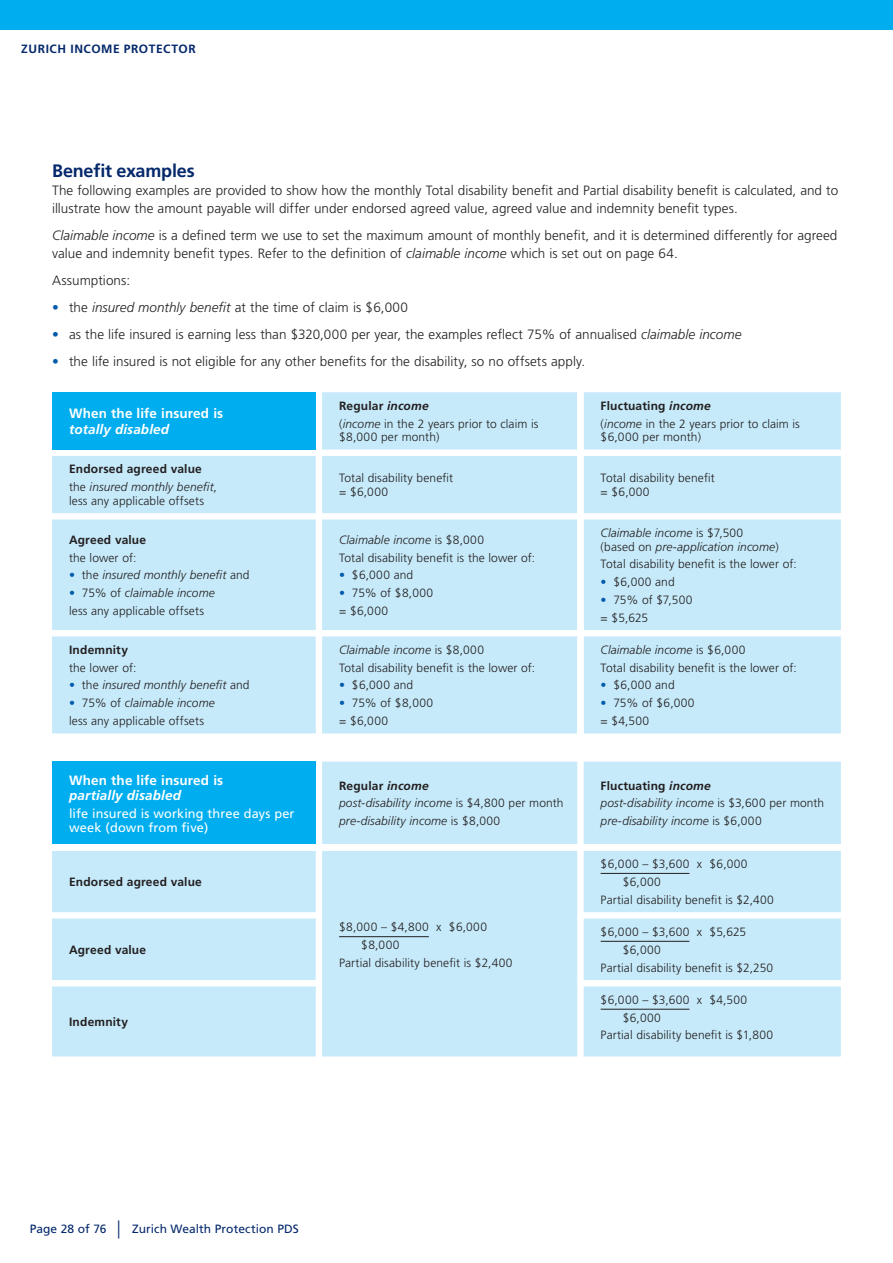
<style>
.page{position:relative;width:893px;height:1263px;background:#fff}
.page>*{position:absolute;margin:0;border:0;box-sizing:border-box;transform-origin:0 0}
.t1{font:700 18px "Frutiger";letter-spacing:-.01em;color:#04286b}
.t2{font:300 13.5px/18px "Frutiger";letter-spacing:.005em;color:#231f20}
.t3{font:700 13.5px "Frutiger";letter-spacing:.01em;color:#fff}
.t4{font:italic 700 13.5px "Frutiger";letter-spacing:.01em;color:#fff}
.t5{font:12.75px/13.5px "Frutiger";letter-spacing:.01em;color:#fff}
.t6{font:300 12px/17.7px "Frutiger";letter-spacing:.01em;color:#231f20}
.t7{font:italic 300 12px/17.7px "Frutiger";letter-spacing:.005em;color:#231f20}
.t8{font:300 12px/17.7px "Frutiger";letter-spacing:.035em;color:#231f20}
.t9{font:700 12px "Frutiger";letter-spacing:.015em;color:#231f20}
.t10{font:12px "Frutiger";letter-spacing:.005em;color:#04286b}
.t11{font:700 12px "Frutiger";letter-spacing:.05em;color:#04286b}
.s1{font-style:italic}
.s2{color:#015aaa}
.s3{font-weight:700}
.s4{font-weight:700;font-style:italic}
.s5{font-weight:700;font-style:normal}
.s6{font-style:normal}
.s7{font-style:normal;color:#015aaa}
.s8{font-size:18px}
</style>
<div class="page">
<div style="left:0;top:0;width:893px;height:30px;background:#00aeef"></div>
<svg style="left:52px;top:392px;width:789px;height:341px;background:#bee7f9"></svg>
<svg style="left:577px;top:392px;width:7px;height:341px"></svg>
<svg style="left:52px;top:762px;width:789px;height:294px;background:#b5e5f9"></svg>
<div style="left:52px;top:844px;width:789px;height:7px;background:#fff"></div>
<hr style="left:339px;top:936px;width:90px;height:1px;background:#231f20">
<hr style="left:601px;top:873px;width:88px;height:1px;background:#231f20">
<hr style="left:601px;top:941px;width:88px;height:1px;background:#231f20">
<hr style="left:601px;top:1009px;width:88px;height:1px;background:#231f20">
<p class="t11" style="left:21px;top:42px;width:176px">ZURICH INCOME PROTECTOR</p>
<h1 class="t1" style="left:52px;top:160px;width:144px">Benefit examples</h1>
<p class="t2" style="left:52px;top:182px;width:788px">The following examples are provided to show how the monthly Total disability benefit and Partial disability benefit is calculated, and to illustrate how the amount payable will differ under endorsed agreed value, agreed value and indemnity benefit types.</p>
<p class="t2" style="left:52px;top:227px;width:787px"><span class="s1">Claimable income</span> is a defined term we use to set the maximum amount of monthly benefit, and it is determined differently for agreed value and indemnity benefit types. Refer to the definition of <span class="s1">claimable income</span> which is set out on page 64.</p>
<p class="t2" style="left:52px;top:272px;width:80px">Assumptions:</p>
<p class="t2" style="left:52px;top:299px;width:357px"><span class="s2">•</span> the <span class="s1">insured monthly benefit</span> at the time of claim is $6,000</p>
<p class="t2" style="left:52px;top:326px;width:691px"><span class="s2">•</span> as the life insured is earning less than $320,000 per year, the examples reflect 75% of annualised <span class="s1">claimable income</span></p>
<p class="t2" style="left:52px;top:353px;width:535px"><span class="s2">•</span> the life insured is not eligible for any other benefits for the disability, so no offsets apply.</p>
<p class="t3" style="left:69px;top:405px;width:156px">When the life insured is</p>
<p class="t4" style="left:69px;top:421px;width:102px">totally disabled</p>
<p class="t6" style="left:339px;top:397px;width:201px"><span class="s3">Regular</span> <span class="s4">income<br></span>(<span class="s1">income</span> in the 2 years prior to claim is</p>
<p class="t6" style="left:339px;top:428px;width:102px">$8,000 per month)</p>
<p class="t6" style="left:601px;top:397px;width:201px"><span class="s3">Fluctuating</span> <span class="s4">income<br></span>(<span class="s1">income</span> in the 2 years prior to claim is</p>
<p class="t6" style="left:601px;top:428px;width:102px">$6,000 per month)</p>
<p class="t7" style="left:69px;top:460px;width:149px"><span class="s5">Endorsed agreed value </span><span class="s6">the</span> insured monthly benefit<span class="s6">,</span></p>
<p class="t6" style="left:69px;top:492px;width:136px">less any applicable offsets</p>
<p class="t9" style="left:69px;top:533px;width:79px">Agreed value</p>
<p class="t6" style="left:69px;top:549px;width:69px">the lower of:</p>
<p class="t7" style="left:69px;top:566px;width:182px"><span class="s7">•</span> <span class="s6">the</span> insured monthly benefit <span class="s6">and</span></p>
<p class="t6" style="left:69px;top:584px;width:147px"><span class="s2">•</span> 75% of <span class="s1">claimable income </span>less any applicable offsets</p>
<p class="t9" style="left:69px;top:643px;width:60px">Indemnity</p>
<p class="t6" style="left:69px;top:659px;width:69px">the lower of:</p>
<p class="t7" style="left:69px;top:676px;width:182px"><span class="s7">•</span> <span class="s6">the</span> insured monthly benefit <span class="s6">and</span></p>
<p class="t6" style="left:69px;top:694px;width:147px"><span class="s2">•</span> 75% of <span class="s1">claimable income </span>less any applicable offsets</p>
<p class="t3" style="left:69px;top:772px;width:156px">When the life insured is</p>
<p class="t4" style="left:69px;top:788px;width:113px">partially disabled</p>
<p class="t5" style="left:69px;top:807px;width:227px">life insured is working three days per week (down from five)</p>
<p class="t9" style="left:69px;top:875px;width:134px">Endorsed agreed value</p>
<p class="t9" style="left:69px;top:942px;width:79px">Agreed value</p>
<p class="t9" style="left:69px;top:1015px;width:60px">Indemnity</p>
<p class="t6" style="left:339px;top:472px;width:116px;line-height:13.5px">Total disability benefit = $6,000</p>
<p class="t6" style="left:601px;top:472px;width:116px;line-height:13.5px">Total disability benefit = $6,000</p>
<p class="t6" style="left:339px;top:531px;width:198px"><span class="s1">Claimable income</span> is $8,000<br>Total disability benefit is the lower of:</p>
<p class="t6" style="left:339px;top:566px;width:76px"><span class="s2">•</span> $6,000 and</p>
<p class="t8" style="left:339px;top:584px;width:96px"><span class="s2">•</span> 75% of $8,000 = $6,000</p>
<p class="t6" style="left:339px;top:641px;width:198px"><span class="s1">Claimable income</span> is $8,000<br>Total disability benefit is the lower of:</p>
<p class="t6" style="left:339px;top:676px;width:76px"><span class="s2">•</span> $6,000 and</p>
<p class="t8" style="left:339px;top:694px;width:96px"><span class="s2">•</span> 75% of $8,000 = $6,000</p>
<p class="t7" style="left:601px;top:526px;width:180px;line-height:13.5px">Claimable income <span class="s6">is $7,500 (based on</span> pre-application income<span class="s6">)</span></p>
<p class="t6" style="left:601px;top:555px;width:198px">Total disability benefit is the lower of:</p>
<p class="t6" style="left:601px;top:573px;width:76px"><span class="s2">•</span> $6,000 and</p>
<p class="t6" style="left:601px;top:591px;width:93px"><span class="s2">•</span> 75% of $7,500 = $5,625</p>
<p class="t6" style="left:601px;top:641px;width:198px"><span class="s1">Claimable income</span> is $6,000<br>Total disability benefit is the lower of:</p>
<p class="t6" style="left:601px;top:676px;width:76px"><span class="s2">•</span> $6,000 and</p>
<p class="t6" style="left:601px;top:694px;width:95px"><span class="s2">•</span> 75% of $6,000 = $4,500</p>
<p class="t7" style="left:339px;top:777px;width:226px"><span class="s5">Regular</span> <span class="s3">income<br></span>post-disability income <span class="s6">is $4,800 per month </span>pre-disability income <span class="s6">is $8,000</span></p>
<p class="t7" style="left:601px;top:777px;width:225px"><span class="s5">Fluctuating</span> <span class="s3">income<br></span>post-disability income <span class="s6">is $3,600 per month </span>pre-disability income <span class="s6">is $6,000</span></p>
<p class="t8" style="left:339px;top:918px;width:149px">$8,000 – $4,800 x $6,000</p>
<p class="t6" style="left:361px;top:936px;width:40px">$8,000</p>
<p class="t6" style="left:339px;top:954px;width:175px">Partial disability benefit is $2,400</p>
<p class="t8" style="left:601px;top:855px;width:148px">$6,000 – $3,600 x $6,000</p>
<p class="t6" style="left:623px;top:873px;width:40px">$6,000</p>
<p class="t6" style="left:601px;top:891px;width:175px">Partial disability benefit is $2,400</p>
<p class="t6" style="left:601px;top:923px;width:147px">$6,000 – $3,600 x $5,625</p>
<p class="t6" style="left:623px;top:941px;width:40px">$6,000</p>
<p class="t6" style="left:601px;top:959px;width:174px">Partial disability benefit is $2,250</p>
<p class="t8" style="left:601px;top:991px;width:148px">$6,000 – $3,600 x $4,500</p>
<p class="t6" style="left:623px;top:1009px;width:40px">$6,000</p>
<p class="t6" style="left:601px;top:1027px;width:174px">Partial disability benefit is $1,800</p>
<p class="t10" style="left:30px;top:1222px;width:271px">Page 28 of 76 <span class="s8">|</span> Zurich Wealth Protection PDS</p>
</div>
